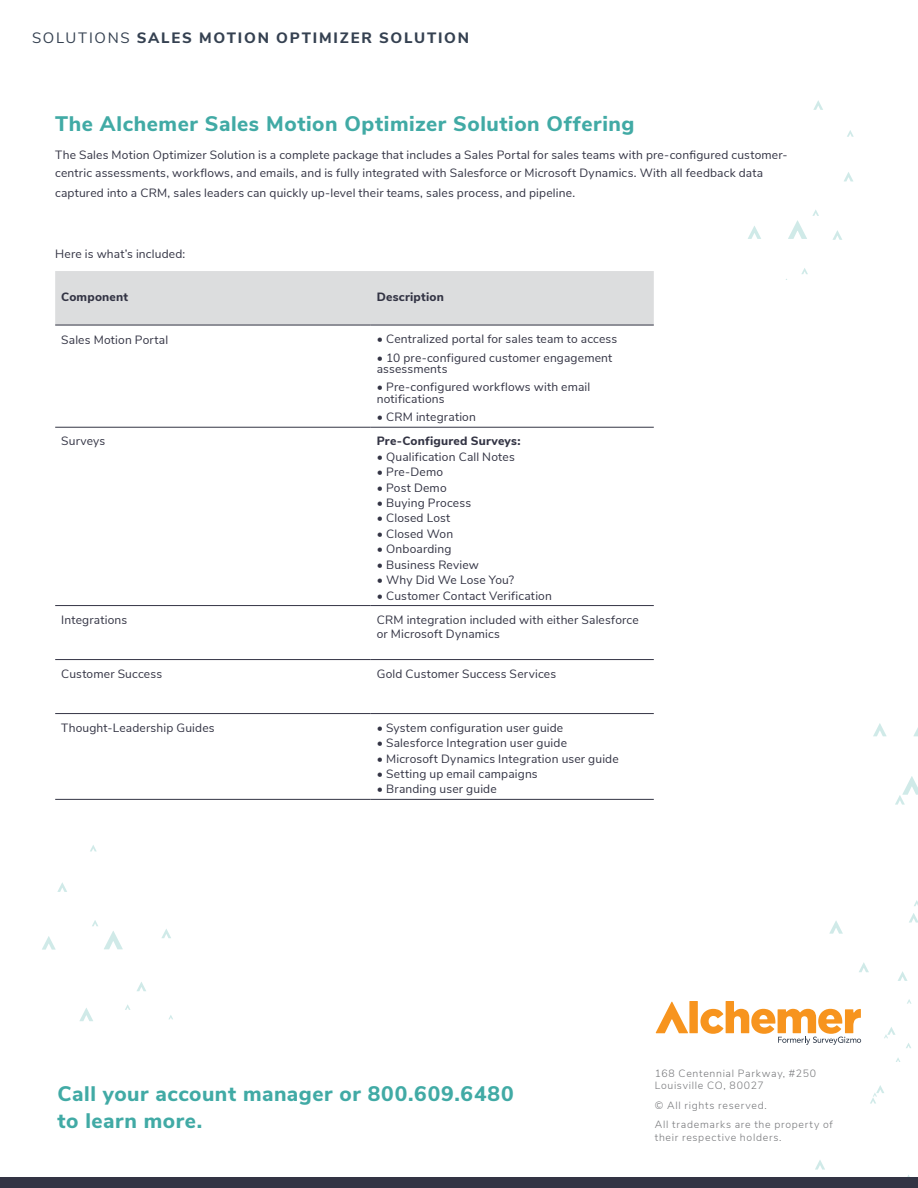
<style>
.page{position:relative;width:918px;height:1188px;background:#fff}
.page>*{position:absolute;margin:0;border:0;box-sizing:border-box;transform-origin:0 0}
.t1{font:800 21px/27px "Nunito Sans";letter-spacing:.025em;color:#41aaa5}
.t2{font:800 15px "Nunito Sans";letter-spacing:.115em;color:#354151}
.t3{font:12px/11.4px "Nunito Sans";letter-spacing:.015em;color:#333444}
.t4{font:800 12px "Nunito Sans";letter-spacing:.015em;color:#333444}
.t5{font:300 10.5px/12.6px "Nunito Sans";letter-spacing:.07em;color:#77787b}
.s1{font-weight:400}
</style>
<div class="page">
<svg style="left:42px;top:936px;width:14px;height:14px"></svg>
<svg style="left:161px;top:929px;width:10px;height:9px"></svg>
<svg style="left:137px;top:982px;width:9px;height:9px"></svg>
<svg style="left:57px;top:882px;width:10px;height:10px"></svg>
<svg style="left:92px;top:920px;width:6px;height:6px"></svg>
<svg style="left:104px;top:931px;width:19px;height:18px"></svg>
<svg style="left:90px;top:845px;width:7px;height:6px"></svg>
<svg style="left:79px;top:1008px;width:14px;height:13px"></svg>
<svg style="left:125px;top:1004px;width:6px;height:6px"></svg>
<svg style="left:748px;top:226px;width:13px;height:13px"></svg>
<svg style="left:813px;top:100px;width:10px;height:10px"></svg>
<svg style="left:847px;top:130px;width:7px;height:7px"></svg>
<svg style="left:833px;top:230px;width:9px;height:10px"></svg>
<svg style="left:786px;top:268px;width:22px;height:12px"></svg>
<svg style="left:844px;top:172px;width:9px;height:9px"></svg>
<svg style="left:788px;top:210px;width:31px;height:29px"></svg>
<svg style="left:656px;top:1001px;width:205px;height:44px"></svg>
<div style="left:55px;top:271px;width:599px;height:54px;background:#dcddde"></div>
<hr style="left:55px;top:325px;width:316px;height:1px;background:#333444">
<hr style="left:371px;top:325px;width:283px;height:1px;background:#333444">
<hr style="left:55px;top:427px;width:316px;height:1px;background:#333444">
<hr style="left:371px;top:427px;width:283px;height:1px;background:#333444">
<hr style="left:55px;top:605px;width:316px;height:1px;background:#333444">
<hr style="left:371px;top:605px;width:283px;height:1px;background:#333444">
<hr style="left:55px;top:659px;width:316px;height:1px;background:#333444">
<hr style="left:371px;top:659px;width:283px;height:1px;background:#333444">
<hr style="left:55px;top:713px;width:316px;height:1px;background:#333444">
<hr style="left:371px;top:713px;width:283px;height:1px;background:#333444">
<hr style="left:55px;top:799px;width:316px;height:1px;background:#333444">
<hr style="left:371px;top:799px;width:283px;height:1px;background:#333444">
<svg style="left:914px;top:900px;width:4px;height:6px"></svg>
<svg style="left:873px;top:723px;width:14px;height:13px"></svg>
<svg style="left:859px;top:962px;width:10px;height:10px"></svg>
<svg style="left:829px;top:921px;width:14px;height:13px"></svg>
<svg style="left:906px;top:1043px;width:5px;height:5px"></svg>
<svg style="left:815px;top:1160px;width:10px;height:10px"></svg>
<svg style="left:870px;top:1085px;width:14px;height:19px"></svg>
<svg style="left:895px;top:776px;width:23px;height:29px"></svg>
<svg style="left:898px;top:971px;width:10px;height:10px"></svg>
<svg style="left:884px;top:1027px;width:11px;height:11px"></svg>
<svg style="left:913px;top:727px;width:5px;height:9px"></svg>
<svg style="left:909px;top:913px;width:9px;height:10px"></svg>
<svg style="left:907px;top:999px;width:5px;height:5px"></svg>
<div style="left:0;top:1177px;width:918px;height:11px;background:#333444"></div>
<p class="t2" style="left:32px;top:27px;width:439px"><span class="s1">SOLUTIONS</span> SALES MOTION OPTIMIZER SOLUTION</p>
<h1 class="t1" style="left:55px;top:109px;width:581px">The Alchemer Sales Motion Optimizer Solution Offering</h1>
<p class="t3" style="left:55px;top:146px;width:734px;line-height:18px">The Sales Motion Optimizer Solution is a complete package that includes a Sales Portal for sales teams with pre-configured customer&shy;centric assessments, workflows, and emails, and is fully integrated with Salesforce or Microsoft Dynamics. With all feedback data</p>
<p class="t3" style="left:55px;top:186px;width:521px">captured into a CRM, sales leaders can quickly up-level their teams, sales process, and pipeline.</p>
<p class="t3" style="left:55px;top:247px;width:132px">Here is what’s included:</p>
<p class="t4" style="left:61px;top:288px;width:69px">Component</p>
<p class="t4" style="left:377px;top:288px;width:69px">Description</p>
<p class="t3" style="left:61px;top:334px;width:108px">Sales Motion Portal</p>
<p class="t3" style="left:377px;top:333px;width:242px">• Centralized portal for sales team to access</p>
<p class="t3" style="left:377px;top:351px;width:237px">• 10 pre-configured customer engagement assessments</p>
<p class="t3" style="left:377px;top:381px;width:215px">• Pre-configured workflows with email notifications</p>
<p class="t3" style="left:377px;top:411px;width:101px">• CRM integration</p>
<p class="t3" style="left:61px;top:435px;width:46px">Surveys</p>
<p class="t4" style="left:377px;top:432px;width:145px">Pre-Configured Surveys:</p>
<p class="t3" style="left:377px;top:450px;width:140px">• Qualification Call Notes</p>
<p class="t3" style="left:377px;top:466px;width:68px">• Pre-Demo</p>
<p class="t3" style="left:377px;top:481px;width:71px">• Post Demo</p>
<p class="t3" style="left:377px;top:496px;width:96px">• Buying Process</p>
<p class="t3" style="left:377px;top:512px;width:75px">• Closed Lost</p>
<p class="t3" style="left:377px;top:527px;width:78px">• Closed Won</p>
<p class="t3" style="left:377px;top:543px;width:76px">• Onboarding</p>
<p class="t3" style="left:377px;top:558px;width:104px">• Business Review</p>
<p class="t3" style="left:377px;top:574px;width:139px">• Why Did We Lose You?</p>
<p class="t3" style="left:377px;top:589px;width:177px">• Customer Contact Verification</p>
<p class="t3" style="left:61px;top:613px;width:68px">Integrations</p>
<p class="t3" style="left:377px;top:612px;width:264px;line-height:14.4px">CRM integration included with either Salesforce or Microsoft Dynamics</p>
<p class="t3" style="left:61px;top:667px;width:102px">Customer Success</p>
<p class="t3" style="left:377px;top:667px;width:181px">Gold Customer Success Services</p>
<p class="t3" style="left:61px;top:721px;width:155px">Thought-Leadership Guides</p>
<p class="t3" style="left:377px;top:721px;width:188px">• System configuration user guide</p>
<p class="t3" style="left:377px;top:737px;width:192px">• Salesforce Integration user guide</p>
<p class="t3" style="left:377px;top:752px;width:244px">• Microsoft Dynamics Integration user guide</p>
<p class="t3" style="left:377px;top:767px;width:162px">• Setting up email campaigns</p>
<p class="t3" style="left:377px;top:783px;width:122px">• Branding user guide</p>
<h1 class="t1" style="left:58px;top:1079px;width:458px">Call your account manager or 800.609.6480 to learn more.</h1>
<p class="t5" style="left:655px;top:1066px;width:163px">168 Centennial Parkway, #250<br>Louisville CO, 80027</p>
<p class="t5" style="left:655px;top:1095px;width:180px;line-height:19.4px">© All rights reserved.<br>All trademarks are the property of</p>
<p class="t5" style="left:655px;top:1130px;width:128px">their respective holders.</p>
</div>
